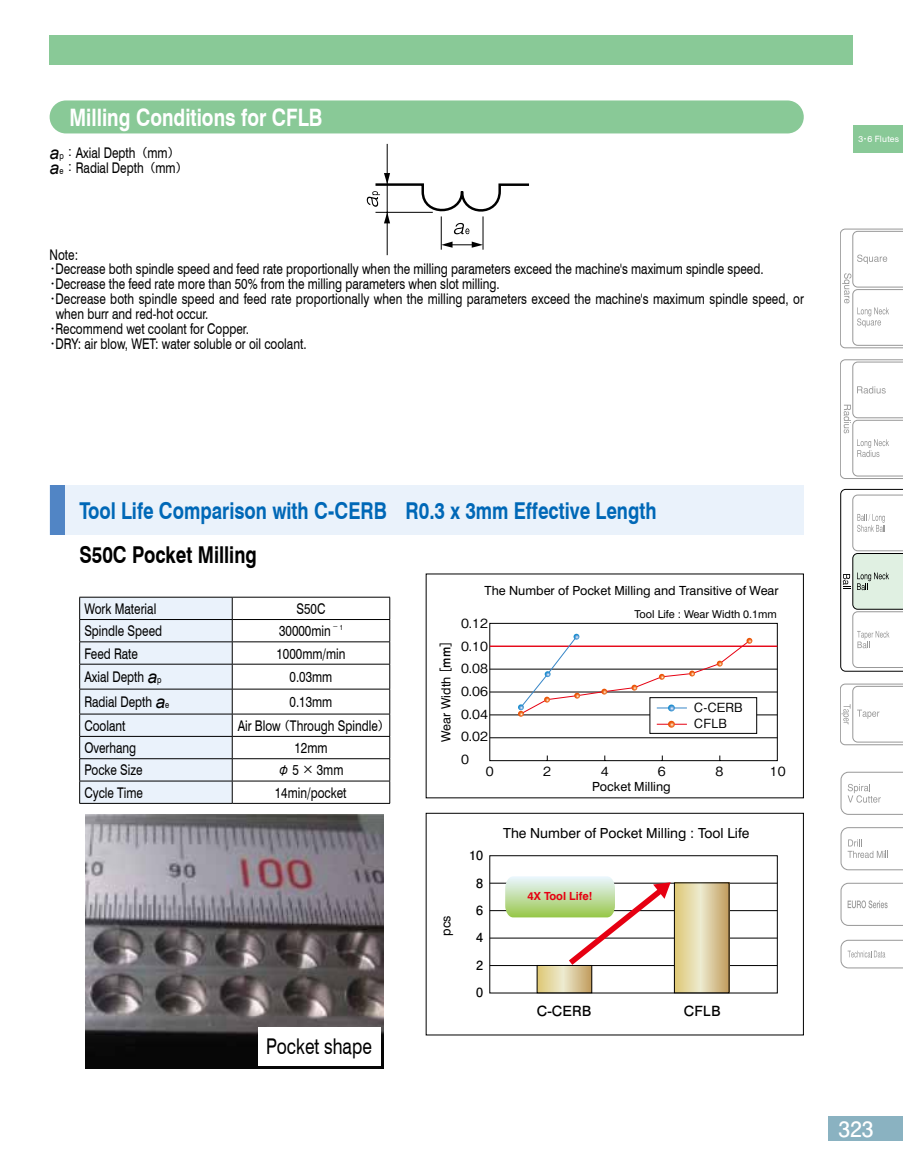
<style>
.page{position:relative;width:903px;height:1166px;background:#fff}
.page>*{position:absolute;margin:0;border:0;box-sizing:border-box;transform-origin:0 0}
.t1{font:700 23.97px "Swiss 721 BT";color:#fff;scale:.8 1}
.t2{font:700 23.28px "Swiss 721 BT";color:#0068b7;scale:.8 1}
.t3{font:700 23.28px "Swiss 721 BT";color:#000;scale:.8 1}
.t4{font:21.7px "Swiss 721 BT";color:#000;scale:.8 1}
.t5{font:700 21px "Futo Go B101 Pro";color:#fff}
.t6{font:14.7px/23.4px "Swiss 721 BT";color:#000;scale:.8 1}
.t7{font:14px "Futo Go B101 Pro Bold 90 msp RKSJ H";color:#000}
.t8{font:13.83px "Swiss 721 BT";color:#000}
.t9{font:12.6px "Swiss 721 BT";color:#000}
.t10{font:12.6px/22.8px "Gothic BBB Pro Medium 90 msp RKSJ H";color:#000;text-align:justify}
.t11{font:12.6px/27.3px "Futo Go B101 Pro Bold 90 msp RKSJ H";color:#000;text-align:center}
.t12{font:700 11.2px "Swiss 721 BT";color:#e60012}
.t13{font:10.85px "Swiss 721 BT";color:#000}
.t14{font:8.75px "Swiss 721 BT";letter-spacing:.025em;color:#fff}
.t15{font:5.95px "Shin Go Pro";color:#000}
.s1{font-family:"Arial";font-style:italic;font-size:17.5px}
.s2{font-size:9.28px}
.s3{font-family:"Shin Go Pro";font-size:11.72px}
.s4{font-family:"Futo Go B101 Pro";font-weight:700}
.s5{font-family:"Swiss 721 BT";font-size:7.35px}
.s6{font-family:"Futo Go B101 Pro Bold 90 msp RKSJ H"}
</style>
<div class="page">
<div style="left:50px;top:35px;width:803px;height:29px;background:#89c997"></div>
<div style="left:50px;top:100px;width:754px;height:33px;background:#89c997;border-radius:16px"></div>
<hr style="left:387px;top:144px;width:1px;height:111px;background:#000">
<hr style="left:441px;top:216px;width:1px;height:34px;background:#000">
<hr style="left:483px;top:216px;width:1px;height:34px;background:#000">
<hr style="left:445px;top:244px;width:33px;height:1px;background:#000">
<svg style="left:472px;top:242px;width:11px;height:6px"></svg>
<svg style="left:441px;top:242px;width:11px;height:6px"></svg>
<svg style="left:367px;top:173px;width:162px;height:61px"></svg>
<hr style="left:232px;top:597px;width:158px;height:1px;background:#000">
<hr style="left:232px;top:619px;width:158px;height:1px;background:#000">
<hr style="left:232px;top:641px;width:158px;height:1px;background:#000">
<hr style="left:232px;top:664px;width:158px;height:1px;background:#000">
<hr style="left:232px;top:689px;width:158px;height:1px;background:#000">
<hr style="left:232px;top:714px;width:158px;height:1px;background:#000">
<hr style="left:232px;top:736px;width:158px;height:1px;background:#000">
<hr style="left:232px;top:758px;width:158px;height:1px;background:#000">
<hr style="left:232px;top:781px;width:158px;height:1px;background:#000">
<svg style="left:79px;top:597px;width:154px;height:206px;background:#d7dfe7"></svg>
<svg style="left:389px;top:597px;width:1px;height:206px"></svg>
<hr style="left:79px;top:803px;width:153px;height:1px;background:#000">
<hr style="left:232px;top:803px;width:158px;height:1px;background:#000">
<svg style="left:840px;top:489px;width:63px;height:183px"></svg>
<div style="left:853px;top:126px;width:50px;height:27px;background:#89c997"></div>
<div style="left:852px;top:610px;width:51px;height:60px;background:#fff"></div>
<svg style="left:840px;top:228px;width:63px;height:251px"></svg>
<svg style="left:852px;top:493px;width:51px;height:59px"></svg>
<div style="left:828px;top:1116px;width:75px;height:25px;background:#8ab2c1"></div>
<svg style="left:426px;top:574px;width:378px;height:461px"></svg>
<svg style="left:489px;top:623px;width:289px;height:370px"></svg>
<hr style="left:490px;top:965px;width:287px;height:1px;background:#000">
<hr style="left:490px;top:938px;width:287px;height:1px;background:#000">
<hr style="left:490px;top:910px;width:287px;height:1px;background:#000">
<hr style="left:490px;top:883px;width:287px;height:1px;background:#000">
<hr style="left:490px;top:737px;width:287px;height:1px;background:#000">
<hr style="left:490px;top:714px;width:287px;height:1px;background:#000">
<hr style="left:490px;top:692px;width:287px;height:1px;background:#000">
<hr style="left:490px;top:669px;width:287px;height:1px;background:#000">
<hr style="left:490px;top:645px;width:287px;height:2px;background:#e60012">
<div style="left:649px;top:697px;width:108px;height:37px;background:#fff;border:1px solid #000"></div>
<svg style="left:518px;top:634px;width:234px;height:94px"></svg>
<svg style="left:539px;top:967px;width:51px;height:24px"></svg>
<div style="left:537px;top:965px;width:55px;height:28px;border:1px solid #000"></div>
<svg style="left:676px;top:884px;width:51px;height:107px;background:#decf9e"></svg>
<div style="left:674px;top:882px;width:55px;height:111px;border:1px solid #000"></div>
<svg style="left:505px;top:876px;width:166px;height:89px"></svg>
<div style="left:50px;top:485px;width:754px;height:50px;background:#eaf2fb"></div>
<div style="left:50px;top:485px;width:14px;height:50px;background:#5185c5"></div>
<img style="left:85px;top:814px;width:298px;height:254px">
<div style="left:259px;top:1027px;width:122px;height:38px;background:#fff"></div>
<h1 class="t1" style="left:69px;top:103px;width:318px">Milling Conditions for CFLB</h1>
<p class="t6" style="left:50px;top:145px;width:174px;line-height:14.9px"><span class="s1">a</span><span class="s2">p</span> <span class="s3">：</span>Axial Depth<span class="s3">（</span>mm<span class="s3">）</span><span class="s1">a</span><span class="s2">e</span> <span class="s3">：</span>Radial Depth<span class="s3">（</span>mm<span class="s3">）</span></p>
<p class="t6" style="left:50px;top:242px;width:37px">Note:</p>
<p class="t6" style="left:47px;top:257px;width:897px"><span class="s3">・</span>Decrease both spindle speed and feed rate proportionally when the milling parameters exceed the machine's maximum spindle speed.</p>
<p class="t6" style="left:47px;top:272px;width:568px"><span class="s3">・</span>Decrease the feed rate more than 50% from the milling parameters when slot milling.</p>
<p class="t6" style="left:47px;top:287px;width:948px"><span class="s3">・</span>Decrease both spindle speed and feed rate proportionally when the milling parameters exceed the machine's maximum spindle speed, or</p>
<p class="t6" style="left:56px;top:302px;width:193px">when burr and red-hot occur.</p>
<p class="t6" style="left:47px;top:317px;width:254px"><span class="s3">・</span>Recommend wet coolant for Copper.</p>
<p class="t6" style="left:47px;top:332px;width:326px"><span class="s3">・</span>DRY: air blow, WET: water soluble or oil coolant.</p>
<p class="t14" style="left:858px;top:134px;width:42px">3<span class="s4">・</span>6 Flutes</p>
<h2 class="t2" style="left:79px;top:497px;width:723px">Tool Life Comparison with C-CERB R0.3 x 3mm Effective Length</h2>
<h2 class="t3" style="left:79px;top:541px;width:223px">S50C Pocket Milling</h2>
<p class="t6" style="left:84px;top:597px;width:108px">Work Material<br>Spindle Speed<br>Feed Rate<br>Axial Depth <span class="s1">a</span><span class="s2">p<br></span>Radial Depth <span class="s1">a</span><span class="s2">e<br></span>Coolant</p>
<p class="t6" style="left:84px;top:736px;width:74px;line-height:22.4px">Overhang<br>Pocke Size</p>
<p class="t6" style="left:279px;top:597px;width:66px;line-height:22.4px;text-indent:17px">S50C<br>30000min</p>
<p class="t15" style="left:332px;top:622px;width:12px">－<span class="s5">1</span></p>
<p class="t6" style="left:276px;top:641px;width:88px;line-height:24.3px;text-align:center">1000mm/min<br>0.03mm<br>0.13mm</p>
<p class="t6" style="left:294px;top:736px;width:43px">12mm</p>
<p class="t6" style="left:238px;top:714px;width:191px">Air Blow <span class="s3">（</span>Through Spindle<span class="s3">）</span></p>
<p class="t6" style="left:278px;top:758px;width:83px"><span class="s3">φ</span>5<span class="s3">×</span>3mm</p>
<p class="t6" style="left:84px;top:781px;width:75px">Cycle Time</p>
<p class="t6" style="left:275px;top:781px;width:91px">14min/pocket</p>
<h3 class="t4" style="left:266px;top:1033px;width:133px">Pocket shape</h3>
<p class="t9" style="left:438px;top:742px;width:109px;rotate:-90deg">Wear Width<span class="s6">［mm］</span></p>
<p class="t9" style="left:484px;top:582px;width:296px">The Number of Pocket Milling and Transitive of Wear</p>
<p class="t10" style="left:461px;top:610px;width:29px">0.12<br>0.10<br>0.08<br>0.06<br>0.04<br>0.02<br>0</p>
<p class="t13" style="left:634px;top:608px;width:144px">Tool Life : Wear Width 0.1mm</p>
<p class="t10" style="left:694px;top:698px;width:50px;line-height:15.8px">C-CERB<br>CFLB</p>
<p class="t10" style="left:486px;top:759px;width:9px">0</p>
<p class="t10" style="left:543px;top:759px;width:9px">2</p>
<p class="t10" style="left:601px;top:759px;width:9px">4</p>
<p class="t10" style="left:658px;top:759px;width:9px">6</p>
<p class="t10" style="left:715px;top:759px;width:9px">8</p>
<p class="t10" style="left:770px;top:759px;width:17px">10</p>
<p class="t9" style="left:592px;top:778px;width:80px">Pocket Milling</p>
<p class="t9" style="left:438px;top:935px;width:22px;rotate:-90deg">pcs</p>
<p class="t11" style="left:469px;top:840px;width:16px">10<br>8<br>6<br>4<br>2<br>0</p>
<p class="t8" style="left:503px;top:825px;width:248px">The Number of Pocket Milling : Tool Life</p>
<p class="t12" style="left:528px;top:889px;width:66px">4X Tool Life!</p>
<p class="t7" style="left:537px;top:999px;width:56px">C-CERB</p>
<p class="t7" style="left:684px;top:999px;width:38px">CFLB</p>
<h3 class="t5" style="left:838px;top:1112px;width:37px">323</h3>
</div>
